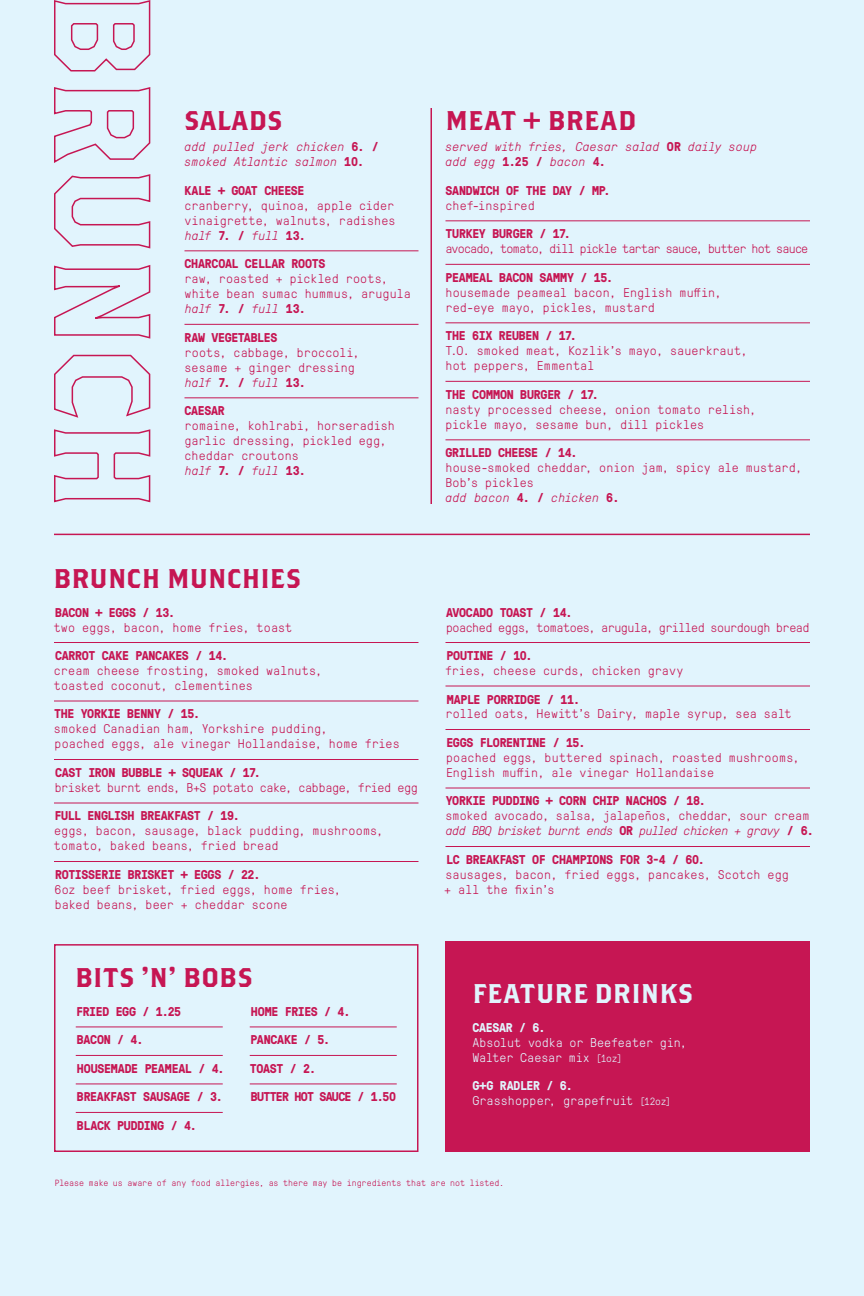
<style>
.page{position:relative;width:864px;height:1296px;background:#e1f4fd}
.page>*{position:absolute;margin:0;border:0;box-sizing:border-box;transform-origin:0 0}
.t1{font:27px "Brothers OT";letter-spacing:.005em;color:#c61653}
.t2{font:27px "Brothers OT";letter-spacing:.015em;color:#e1f4fd}
.t3{font:300 12.75px/15px "GT Pressura Mono";letter-spacing:.01em;color:#c61653}
.t4{font:700 12.75px "GT Pressura Mono";letter-spacing:-.025em;color:#c61653}
.t5{font:italic 300 12.75px/15px "GT Pressura Mono";letter-spacing:.005em;color:#c61653}
.t6{font:300 12.75px/15px "GT Pressura Mono";color:#e1f4fd}
.t7{font:300 12.75px "GT Pressura Mono";letter-spacing:-.06em;color:#c61653}
.t8{font:300 12.75px "GT Pressura Mono";letter-spacing:-.035em;color:#c61653}
.t9{font:300 12.75px "GT Pressura Mono";letter-spacing:-.02em;color:#c61653}
.t10{font:700 12.75px "GT Pressura Mono";letter-spacing:-.06em;color:#c61653}
.t11{font:700 12.75px "GT Pressura Mono";letter-spacing:-.025em;color:#e1f4fd}
.t12{font:300 9px "GT Pressura Mono";letter-spacing:.005em;color:#c61653}
.s1{font-weight:700;font-style:normal}
.s2{font-style:italic}
.s3{font-weight:700}
.s4{font-size:10.5px}
</style>
<div class="page">
<svg style="left:54px;top:0;width:97px;height:503px"></svg>
<div style="left:446px;top:941px;width:364px;height:211px;background:#c61653"></div>
<hr style="left:184px;top:251px;width:234px;height:1px;background:#c61653">
<hr style="left:184px;top:324px;width:234px;height:1px;background:#c61653">
<hr style="left:184px;top:398px;width:234px;height:1px;background:#c61653">
<hr style="left:446px;top:221px;width:364px;height:1px;background:#c61653">
<hr style="left:446px;top:264px;width:364px;height:1px;background:#c61653">
<hr style="left:446px;top:323px;width:364px;height:1px;background:#c61653">
<hr style="left:446px;top:381px;width:364px;height:1px;background:#c61653">
<hr style="left:446px;top:440px;width:364px;height:1px;background:#c61653">
<hr style="left:430px;top:108px;width:2px;height:396px;background:#c61653">
<hr style="left:54px;top:534px;width:756px;height:1px;background:#c61653">
<hr style="left:76px;top:1027px;width:147px;height:1px;background:#c61653">
<hr style="left:76px;top:1055px;width:147px;height:1px;background:#c61653">
<hr style="left:76px;top:1084px;width:147px;height:1px;background:#c61653">
<hr style="left:76px;top:1112px;width:147px;height:1px;background:#c61653">
<hr style="left:250px;top:1027px;width:147px;height:1px;background:#c61653">
<hr style="left:250px;top:1055px;width:147px;height:1px;background:#c61653">
<hr style="left:250px;top:1084px;width:147px;height:1px;background:#c61653">
<div style="left:54px;top:944px;width:364px;height:208px;border:2px solid #c61653"></div>
<hr style="left:54px;top:642px;width:364px;height:1px;background:#c61653">
<hr style="left:54px;top:701px;width:364px;height:1px;background:#c61653">
<hr style="left:54px;top:759px;width:364px;height:1px;background:#c61653">
<hr style="left:54px;top:803px;width:364px;height:1px;background:#c61653">
<hr style="left:54px;top:861px;width:364px;height:1px;background:#c61653">
<hr style="left:446px;top:642px;width:364px;height:1px;background:#c61653">
<hr style="left:446px;top:686px;width:364px;height:1px;background:#c61653">
<hr style="left:446px;top:729px;width:364px;height:1px;background:#c61653">
<hr style="left:446px;top:788px;width:364px;height:1px;background:#c61653">
<hr style="left:446px;top:846px;width:364px;height:1px;background:#c61653">
<h1 class="t1" style="left:184px;top:108px;width:100px">SALADS</h1>
<p class="t5" style="left:184px;top:139px;width:196px">add pulled jerk chicken <span class="s1">6. / </span>smoked Atlantic salmon <span class="s1">10.</span></p>
<p class="t4" style="left:184px;top:181px;width:122px">KALE + GOAT CHEESE</p>
<p class="t3" style="left:184px;top:197px;width:213px;text-align:justify">cranberry, quinoa, apple cider vinaigrette, walnuts, radishes <span class="s2">half</span> <span class="s3">7. /</span> <span class="s2">full</span> <span class="s3">13.</span></p>
<p class="t4" style="left:184px;top:255px;width:142px">CHARCOAL CELLAR ROOTS</p>
<p class="t3" style="left:184px;top:271px;width:228px">raw, roasted + pickled roots, white bean sumac hummus, arugula <span class="s2">half</span> <span class="s3">7. /</span> <span class="s2">full</span> <span class="s3">13.</span></p>
<p class="t4" style="left:184px;top:328px;width:94px">RAW VEGETABLES</p>
<p class="t3" style="left:184px;top:344px;width:177px">roots, cabbage, broccoli, sesame + ginger dressing <span class="s2">half</span> <span class="s3">7. /</span> <span class="s2">full</span> <span class="s3">13.</span></p>
<p class="t4" style="left:184px;top:402px;width:42px">CAESAR</p>
<p class="t3" style="left:184px;top:418px;width:212px">romaine, kohlrabi, horseradish garlic dressing, pickled egg, cheddar croutons<br><span class="s2">half</span> <span class="s3">7. /</span> <span class="s2">full</span> <span class="s3">13.</span></p>
<h1 class="t1" style="left:54px;top:566px;width:249px">BRUNCH MUNCHIES</h1>
<p class="t4" style="left:55px;top:603px;width:121px">BACON + EGGS / 13.</p>
<p class="t3" style="left:54px;top:619px;width:240px">two eggs, bacon, home fries, toast</p>
<p class="t4" style="left:55px;top:646px;width:175px">CARROT CAKE PANCAKES / 14.</p>
<p class="t3" style="left:54px;top:662px;width:270px">cream cheese frosting, smoked walnuts, toasted coconut, clementines</p>
<p class="t4" style="left:54px;top:705px;width:148px">THE YORKIE BENNY / 15.</p>
<p class="t3" style="left:54px;top:721px;width:347px">smoked Canadian ham, Yorkshire pudding,<br>poached eggs, ale vinegar Hollandaise, home fries</p>
<p class="t4" style="left:55px;top:763px;width:207px">CAST IRON BUBBLE + SQUEAK / 17.</p>
<p class="t9" style="left:55px;top:778px;width:365px">brisket burnt ends, B+S potato cake, cabbage, fried egg</p>
<p class="t4" style="left:55px;top:807px;width:187px">FULL ENGLISH BREAKFAST / 19.</p>
<p class="t3" style="left:54px;top:823px;width:331px">eggs, bacon, sausage, black pudding, mushrooms, tomato, baked beans, fried bread</p>
<p class="t4" style="left:55px;top:865px;width:207px">ROTISSERIE BRISKET + EGGS / 22.</p>
<p class="t3" style="left:55px;top:881px;width:288px">6oz beef brisket, fried eggs, home fries, baked beans, beer + cheddar scone</p>
<h1 class="t1" style="left:75px;top:966px;width:179px">BITS ’N’ BOBS</h1>
<p class="t4" style="left:76px;top:1002px;width:107px">FRIED EGG / 1.25</p>
<p class="t4" style="left:77px;top:1031px;width:68px">BACON / 4.</p>
<p class="t4" style="left:77px;top:1059px;width:149px">HOUSEMADE PEAMEAL / 4.</p>
<p class="t4" style="left:77px;top:1088px;width:148px">BREAKFAST SAUSAGE / 3.</p>
<p class="t4" style="left:77px;top:1116px;width:121px">BLACK PUDDING / 4.</p>
<p class="t4" style="left:251px;top:1002px;width:101px">HOME FRIES / 4.</p>
<p class="t4" style="left:251px;top:1031px;width:81px">PANCAKE / 5.</p>
<p class="t4" style="left:250px;top:1059px;width:68px">TOAST / 2.</p>
<p class="t10" style="left:251px;top:1088px;width:147px">BUTTER HOT SAUCE / 1.50</p>
<h1 class="t1" style="left:446px;top:108px;width:193px">MEAT + BREAD</h1>
<p class="t5" style="left:446px;top:139px;width:313px">served with fries, Caesar salad <span class="s1">OR</span> daily soup add egg <span class="s1">1.25 /</span> bacon <span class="s1">4.</span></p>
<p class="t4" style="left:446px;top:181px;width:166px">SANDWICH OF THE DAY / MP.</p>
<p class="t3" style="left:446px;top:197px;width:91px">chef-inspired</p>
<p class="t4" style="left:446px;top:225px;width:127px">TURKEY BURGER / 17.</p>
<p class="t7" style="left:446px;top:240px;width:364px">avocado, tomato, dill pickle tartar sauce, butter hot sauce</p>
<p class="t4" style="left:446px;top:268px;width:169px">PEAMEAL BACON SAMMY / 15.</p>
<p class="t3" style="left:446px;top:284px;width:277px">housemade peameal bacon, English muffin, red-eye mayo, pickles, mustard</p>
<p class="t4" style="left:446px;top:327px;width:133px">THE 6IX REUBEN / 17.</p>
<p class="t3" style="left:446px;top:343px;width:303px">T.O. smoked meat, Kozlik’s mayo, sauerkraut, hot peppers, Emmental</p>
<p class="t4" style="left:446px;top:385px;width:155px">THE COMMON BURGER / 17.</p>
<p class="t3" style="left:446px;top:401px;width:312px">nasty processed cheese, onion tomato relish, pickle mayo, sesame bun, dill pickles</p>
<p class="t4" style="left:446px;top:444px;width:134px">GRILLED CHEESE / 14.</p>
<p class="t3" style="left:446px;top:460px;width:358px">house-smoked cheddar, onion jam, spicy ale mustard,<br>Bob’s pickles<br><span class="s2">add bacon</span> <span class="s3">4. /</span> <span class="s2">chicken</span> <span class="s3">6.</span></p>
<p class="t4" style="left:446px;top:603px;width:128px">AVOCADO TOAST / 14.</p>
<p class="t8" style="left:446px;top:618px;width:365px">poached eggs, tomatoes, arugula, grilled sourdough bread</p>
<p class="t4" style="left:446px;top:646px;width:88px">POUTINE / 10.</p>
<p class="t3" style="left:445px;top:662px;width:240px">fries, cheese curds, chicken gravy</p>
<p class="t4" style="left:447px;top:690px;width:135px">MAPLE PORRIDGE / 11.</p>
<p class="t3" style="left:446px;top:706px;width:347px">rolled oats, Hewitt’s Dairy, maple syrup, sea salt</p>
<p class="t4" style="left:446px;top:733px;width:140px">EGGS FLORENTINE / 15.</p>
<p class="t3" style="left:446px;top:749px;width:355px">poached eggs, buttered spinach, roasted mushrooms,<br>English muffin, ale vinegar Hollandaise</p>
<p class="t4" style="left:446px;top:792px;width:262px">YORKIE PUDDING + CORN CHIP NACHOS / 18.</p>
<p class="t3" style="left:445px;top:808px;width:370px">smoked avocado, salsa, jalapeños, cheddar, sour cream <span class="s2">add BBQ brisket burnt ends</span> <span class="s3">OR</span> <span class="s2">pulled chicken + gravy</span> <span class="s3">/ 6.</span></p>
<p class="t4" style="left:446px;top:850px;width:260px">LC BREAKFAST OF CHAMPIONS FOR 3-4 / 60.</p>
<p class="t3" style="left:444px;top:866px;width:346px">sausages, bacon, fried eggs, pancakes, Scotch egg + all the fixin’s</p>
<h1 class="t2" style="left:472px;top:982px;width:222px">FEATURE DRINKS</h1>
<p class="t11" style="left:472px;top:1018px;width:74px">CAESAR / 6.</p>
<p class="t6" style="left:472px;top:1034px;width:216px">Absolut vodka or Beefeater gin,<br>Walter Caesar mix <span class="s4">[1oz]</span></p>
<p class="t6" style="left:472px;top:1078px;width:200px"><span class="s3">G+G RADLER / 6.<br></span>Grasshopper, grapefruit <span class="s4">[12oz]</span></p>
<p class="t12" style="left:55px;top:1176px;width:451px">Please make us aware of any food allergies, as there may be ingredients that are not listed.</p>
</div>
